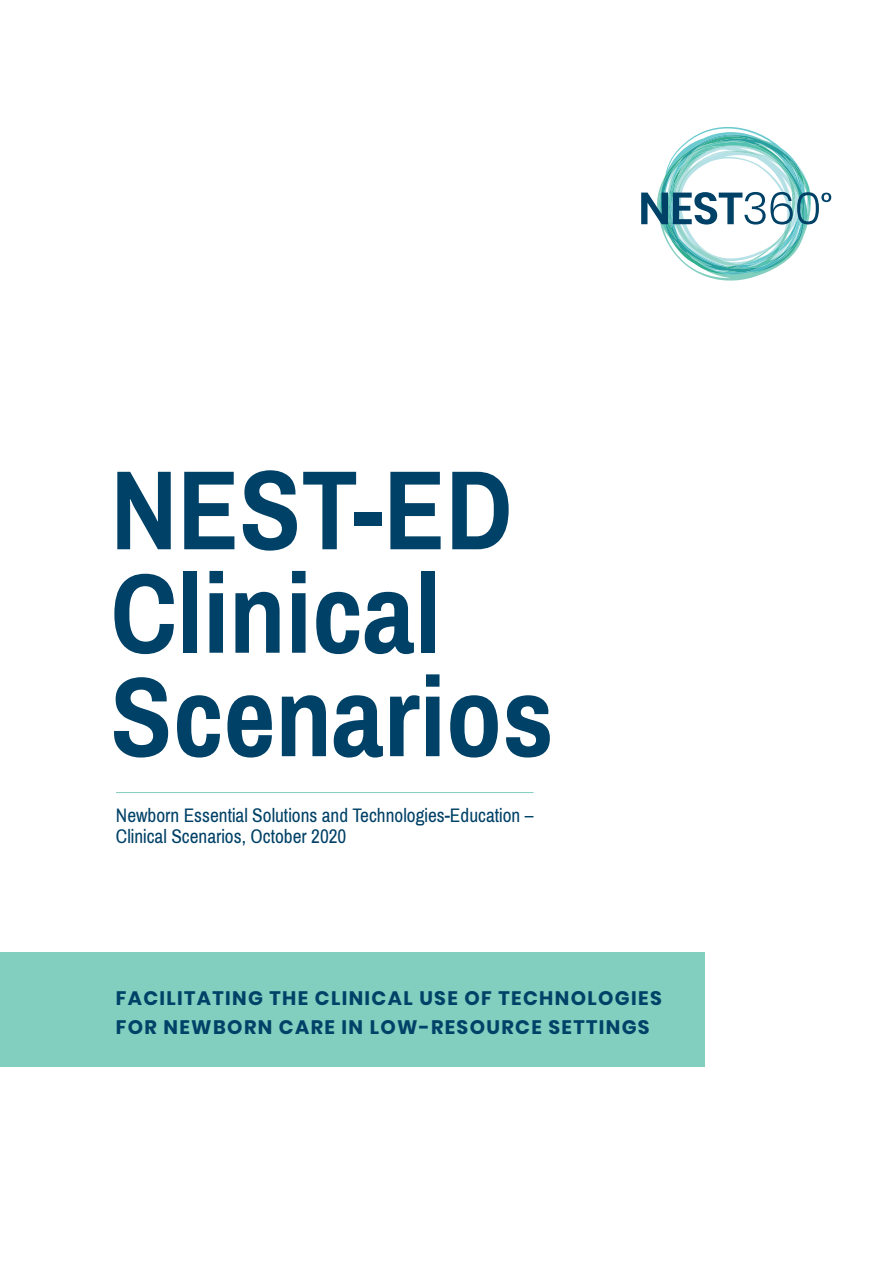
<style>
.page{position:relative;width:893px;height:1263px;background:#fff}
.page>*{position:absolute;margin:0;border:0;box-sizing:border-box;transform-origin:0 0}
.t1{font:700 123px/103.5px "Pragati Narrow";color:#004167}
.t2{font:21px/21px "Pragati Narrow";color:#004167}
.t3{font:700 19.5px/28.5px "Poppins";letter-spacing:.07em;color:#004167}
</style>
<div class="page">
<div style="left:0;top:952px;width:704px;height:115px;background:#82cebf"></div>
<hr style="left:116px;top:792px;width:418px;height:1px;background:#82cebf">
<svg style="left:641px;top:127px;width:190px;height:154px"></svg>
<h1 class="t1" style="left:111px;top:455px;width:445px">NEST-ED<br>Clinical<br>Scenarios</h1>
<p class="t2" style="left:116px;top:804px;width:419px">Newborn Essential Solutions and Technologies-Education –<br>Clinical Scenarios, October 2020</p>
<p class="t3" style="left:116px;top:984px;width:547px">FACILITATING THE CLINICAL USE OF TECHNOLOGIES<br>FOR NEWBORN CARE IN LOW-RESOURCE SETTINGS</p>
</div>
